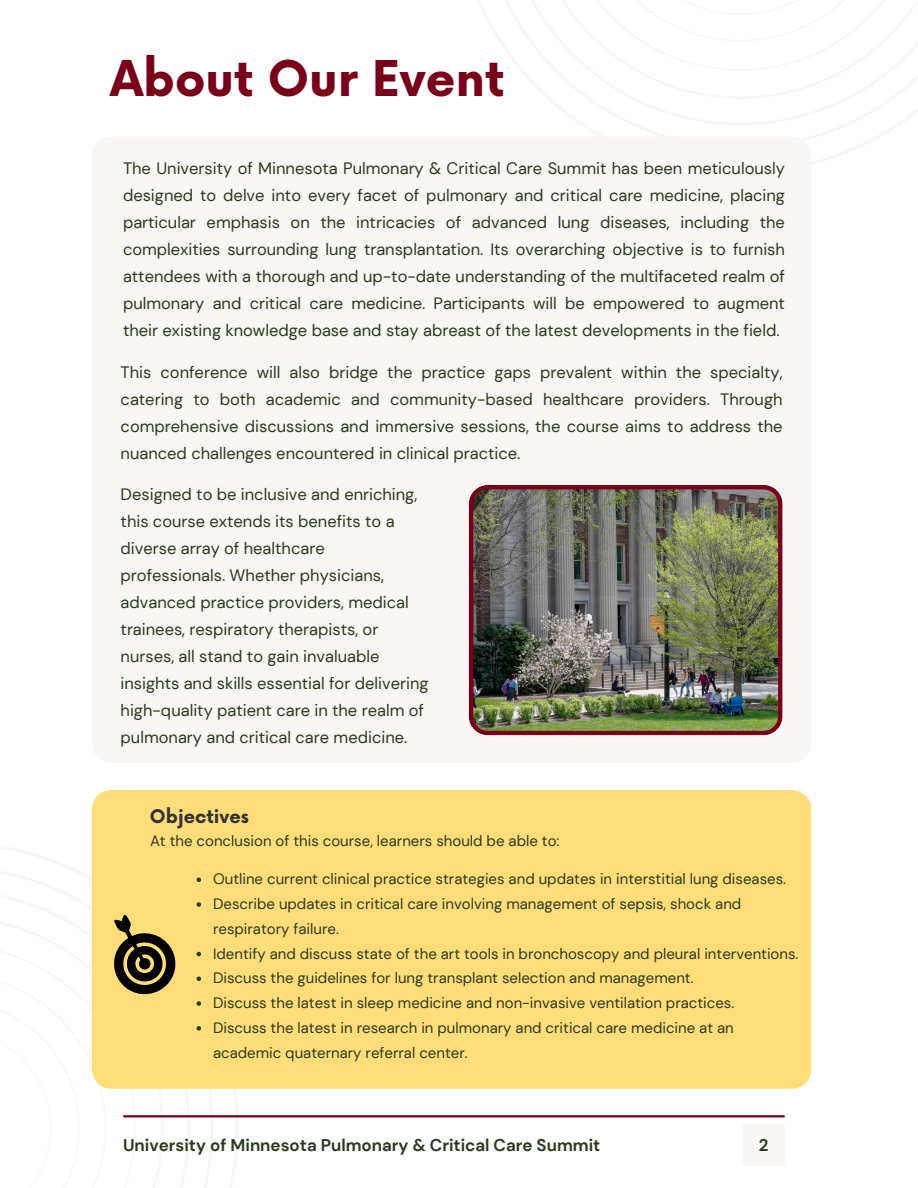
<style>
.page{position:relative;width:918px;height:1188px;background:#fff}
.page>*{position:absolute;margin:0;border:0;box-sizing:border-box;transform-origin:0 0}
.t1{font:700 48px "Now";color:#7a0019}
.t2{font:700 18.45px "Now";color:#333}
.t3{font:700 16.95px "DM Sans";color:#2b391f}
.t4{font:16.5px/27px "DM Sans";color:#2b391f;text-align:justify}
.t5{font:15px/24.8px "DM Sans";color:#2b391f}
</style>
<div class="page">
<div style="left:743px;top:1124px;width:42px;height:42px;background:#f9f7f6;border-radius:2px"></div>
<hr style="left:124px;top:1115px;width:660px;height:2px;background:#7a0019">
<div style="left:92px;top:137px;width:719px;height:626px;background:#f9f7f6;border-radius:20px"></div>
<div style="left:92px;top:790px;width:719px;height:299px;background:#ffde7a;border-radius:20px"></div>
<svg style="left:91px;top:915px;width:84px;height:203px"></svg>
<img style="left:469px;top:485px;width:314px;height:250px">
<svg style="left:197px;top:878px;width:4px;height:4px"></svg>
<svg style="left:197px;top:902px;width:4px;height:5px"></svg>
<svg style="left:197px;top:952px;width:4px;height:4px"></svg>
<svg style="left:197px;top:977px;width:4px;height:4px"></svg>
<svg style="left:197px;top:1001px;width:4px;height:5px"></svg>
<svg style="left:197px;top:1026px;width:4px;height:5px"></svg>
<h1 class="t1" style="left:110px;top:53px;width:396px">About Our Event</h1>
<p class="t4" style="left:123px;top:155px;width:663px">The University of Minnesota Pulmonary &amp; Critical Care Summit has been meticulously designed to delve into every facet of pulmonary and critical care medicine, placing particular emphasis on the intricacies of advanced lung diseases, including the complexities surrounding lung transplantation. Its overarching objective is to furnish attendees with a thorough and up-to-date understanding of the multifaceted realm of pulmonary and critical care medicine. Participants will be empowered to augment their existing knowledge base and stay abreast of the latest developments in the field.</p>
<p class="t4" style="left:121px;top:358px;width:663px">This conference will also bridge the practice gaps prevalent within the specialty, catering to both academic and community-based healthcare providers. Through comprehensive discussions and immersive sessions, the course aims to address the nuanced challenges encountered in clinical practice.</p>
<p class="t4" style="left:121px;top:481px;width:309px;text-align:left">Designed to be inclusive and enriching, this course extends its benefits to a diverse array of healthcare professionals. Whether physicians, advanced practice providers, medical trainees, respiratory therapists, or nurses, all stand to gain invaluable insights and skills essential for delivering high-quality patient care in the realm of pulmonary and critical care medicine.</p>
<h2 class="t2" style="left:150px;top:806px;width:101px">Objectives</h2>
<p class="t5" style="left:150px;top:828px;width:411px">At the conclusion of this course, learners should be able to:</p>
<p class="t5" style="left:213px;top:867px;width:575px">Outline current clinical practice strategies and updates in interstitial lung diseases.</p>
<p class="t5" style="left:213px;top:892px;width:530px">Describe updates in critical care involving management of sepsis, shock and respiratory failure.</p>
<p class="t5" style="left:213px;top:941px;width:587px">Identify and discuss state of the art tools in bronchoscopy and pleural interventions.</p>
<p class="t5" style="left:213px;top:966px;width:482px">Discuss the guidelines for lung transplant selection and management.</p>
<p class="t5" style="left:213px;top:991px;width:523px">Discuss the latest in sleep medicine and non-invasive ventilation practices.</p>
<p class="t5" style="left:213px;top:1015px;width:522px">Discuss the latest in research in pulmonary and critical care medicine at an academic quaternary referral center.</p>
<p class="t3" style="left:123px;top:1134px;width:479px">University of Minnesota Pulmonary &amp; Critical Care Summit</p>
<p class="t3" style="left:759px;top:1135px;width:11px">2</p>
</div>
